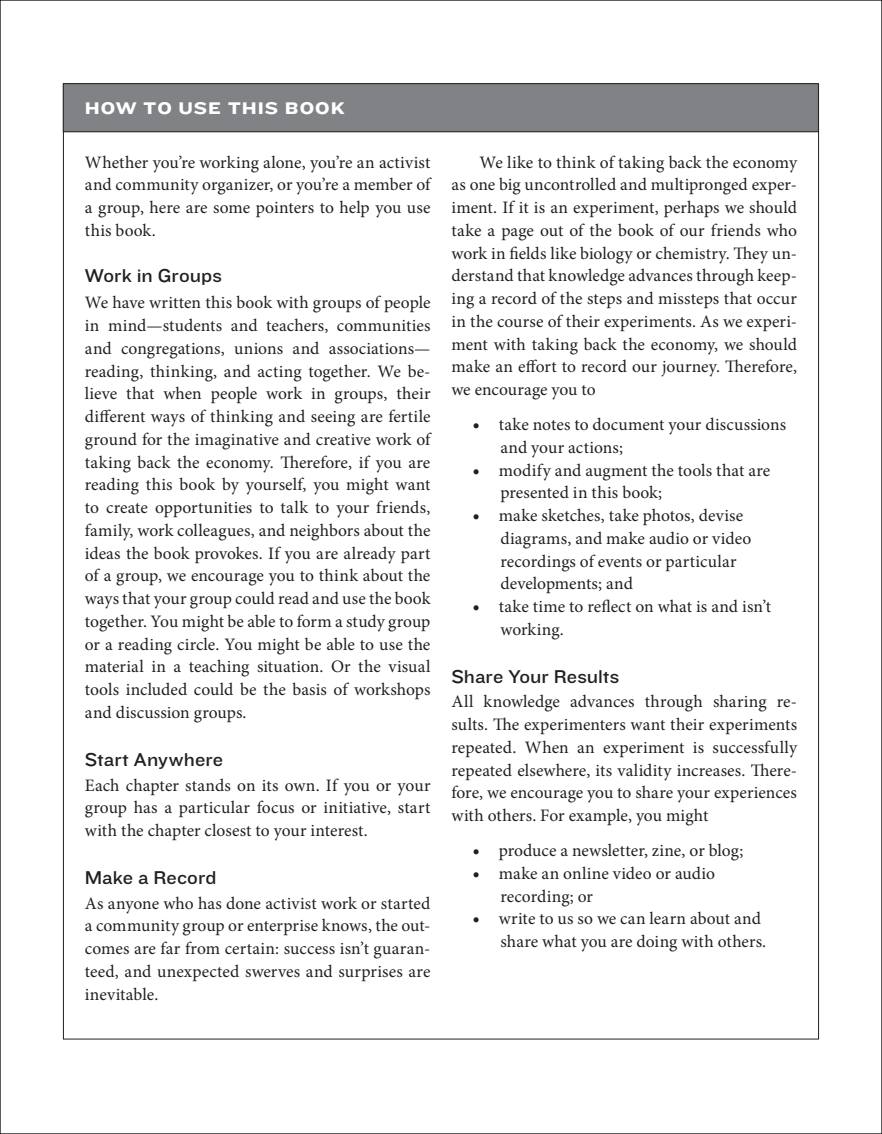
<style>
.page{position:relative;width:882px;height:1134px;background:#fff}
.page>*{position:absolute;margin:0;border:0;box-sizing:border-box;transform-origin:0 0}
.t1{font:19.25px "Knockout HTF32 Junior Cruiserwt";color:#231f20}
.t2{font:17.5px/22.8px "Minion Pro";letter-spacing:.005em;color:#231f20;text-align:justify}
.t3{font:17.5px "Knockout HTF53 Heviweight";letter-spacing:.055em;color:#fff}
.s1{font-size:19.25px}
</style>
<div class="page">
<div style="left:63px;top:84px;width:755px;height:48px;background:#808285"></div>
<div style="left:63px;top:83px;width:756px;height:49px;border:1px solid #231f20"></div>
<p class="t3" style="left:85px;top:99px;width:117px">HOW TO USE</p>
<p class="t3" style="left:228px;top:99px;width:118px">THIS BOOK</p>
<p class="t2" style="left:85px;top:151px;width:347px">Whether you’re working alone, you’re an activist and community organizer, or you’re a member of a group, here are some pointers to help you use this book.</p>
<p class="t1" style="left:85px;top:265px;width:139px">Work in Groups</p>
<p class="t2" style="left:85px;top:292px;width:347px">We have written this book with groups of people in mind—students and teachers, communities and congregations, unions and associations— reading, thinking, and acting together. We be&shy;lieve that when people work in groups, their different ways of thinking and seeing are fertile ground for the imaginative and creative work of taking back the economy. Therefore, if you are reading this book by yourself, you might want to create opportunities to talk to your friends, family, work colleagues, and neighbors about the ideas the book provokes. If you are already part of a group, we encourage you to think about the ways that your group could read and use the book together. You might be able to form a study group or a reading circle. You might be able to use the material in a teaching situation. Or the visual tools included could be the basis of workshops and discussion groups.</p>
<p class="t1" style="left:85px;top:749px;width:140px">Start Anywhere</p>
<p class="t2" style="left:85px;top:774px;width:347px">Each chapter stands on its own. If you or your group has a particular focus or initiative, start with the chapter closest to your interest.</p>
<p class="t1" style="left:85px;top:867px;width:133px">Make a Record</p>
<p class="t2" style="left:85px;top:892px;width:347px">As anyone who has done activist work or started a community group or enterprise knows, the out&shy;comes are far from certain: success isn’t guaran&shy;teed, and unexpected swerves and surprises are inevitable.</p>
<p class="t2" style="left:452px;top:151px;width:347px;text-indent:28px">We like to think of taking back the economy as one big uncontrolled and multipronged exper&shy;iment. If it is an experiment, perhaps we should take a page out of the book of our friends who work in fields like biology or chemistry. They un&shy;derstand that knowledge advances through keep&shy;ing a record of the steps and missteps that occur in the course of their experiments. As we experi&shy;ment with taking back the economy, we should make an effort to record our journey. Therefore, we encourage you to</p>
<p class="t2" style="left:500px;top:413px;width:287px;text-indent:-28px"><span class="s1">•</span> take notes to document your discussions and your actions;</p>
<p class="t2" style="left:500px;top:459px;width:271px;text-indent:-28px"><span class="s1">•</span> modify and augment the tools that are presented in this book;</p>
<p class="t2" style="left:500px;top:504px;width:252px;text-align:left;text-indent:-28px"><span class="s1">•</span> make sketches, take photos, devise diagrams, and make audio or video recordings of events or particular developments; and</p>
<p class="t2" style="left:500px;top:595px;width:272px;text-indent:-28px"><span class="s1">•</span> take time to reflect on what is and isn’t working.</p>
<p class="t1" style="left:452px;top:666px;width:169px">Share Your Results</p>
<p class="t2" style="left:452px;top:691px;width:347px">All knowledge advances through sharing re&shy;sults. The experimenters want their experiments repeated. When an experiment is successfully repeated elsewhere, its validity increases. There&shy;fore, we encourage you to share your experiences with others. For example, you might</p>
<p class="t2" style="left:472px;top:839px;width:272px"><span class="s1">•</span> produce a newsletter, zine, or blog;</p>
<p class="t2" style="left:500px;top:862px;width:216px;text-indent:-28px"><span class="s1">•</span> make an online video or audio recording; or</p>
<p class="t2" style="left:500px;top:908px;width:267px;text-indent:-28px"><span class="s1">•</span> write to us so we can learn about and share what you are doing with others.</p>
</div>
